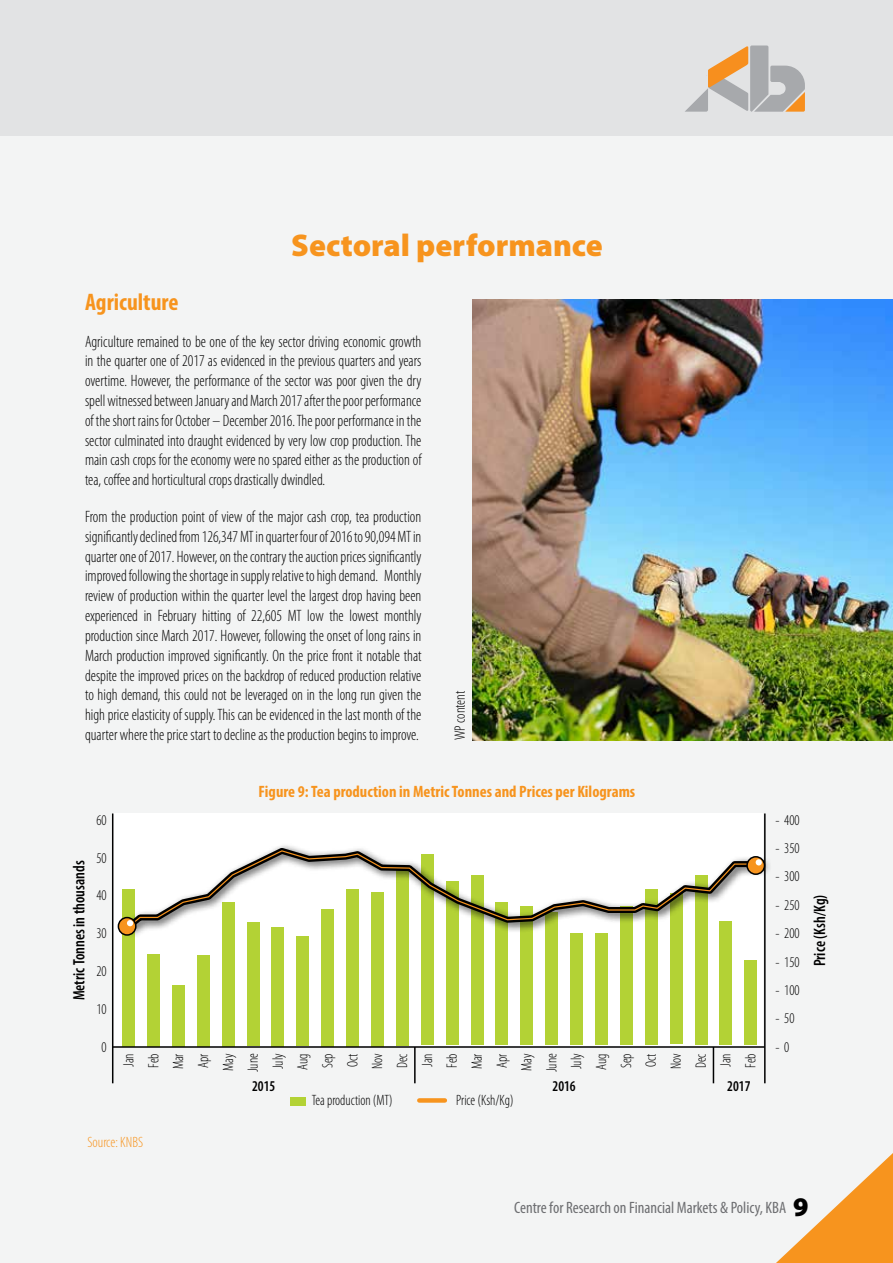
<style>
.page{position:relative;width:893px;height:1263px;background:#f3f4f4}
.page>*{position:absolute;margin:0;border:0;box-sizing:border-box;transform-origin:0 0}
.t1{font:900 31.5px "Myriad Pro";color:#f7941e}
.t2{font:700 condensed 24px "Myriad Pro";color:#f7941e}
.t3{font:300 condensed 16.5px/19.8px "Myriad Pro";color:#000;text-align:justify;scale:.95 1}
.t4{font:700 condensed 16.5px "Myriad Pro";color:#f7941e}
.t5{font:condensed 16.5px "Myriad Pro";color:#6d6e71}
.t6{font:600 condensed 16.5px "Myriad Pro";color:#000;scale:.95 1}
.t7{font:300 condensed 15px/24.9px "Myriad Pro";color:#000;scale:.95 1}
.t8{font:600 condensed 15px "Myriad Pro";color:#000;scale:.95 1}
.t9{font:300 condensed 15px "Myriad Pro";color:#f7941e}
.t10{font:300 condensed 15px "Myriad Pro";color:#000}
.s1{font-weight:900;font-stretch:normal;font-size:27px;color:#000}
</style>
<div class="page">
<div style="left:0;top:0;width:893px;height:136px;background:#e2e3e4"></div>
<svg style="left:776px;top:1153px;width:117px;height:110px"></svg>
<svg style="left:685px;top:46px;width:120px;height:66px"></svg>
<div style="left:113px;top:813px;width:650px;height:233px;background:#fff"></div>
<img style="left:472px;top:299px;width:421px;height:441px">
<div style="left:122px;top:889px;width:13px;height:157px;background:#b3d235"></div>
<div style="left:147px;top:954px;width:13px;height:92px;background:#b3d235"></div>
<div style="left:172px;top:985px;width:13px;height:61px;background:#b3d235"></div>
<div style="left:197px;top:955px;width:13px;height:91px;background:#b3d235"></div>
<div style="left:222px;top:902px;width:13px;height:144px;background:#b3d235"></div>
<div style="left:247px;top:922px;width:12px;height:124px;background:#b3d235"></div>
<div style="left:272px;top:927px;width:12px;height:119px;background:#b3d235"></div>
<div style="left:296px;top:936px;width:13px;height:110px;background:#b3d235"></div>
<div style="left:321px;top:909px;width:13px;height:137px;background:#b3d235"></div>
<div style="left:346px;top:889px;width:13px;height:157px;background:#b3d235"></div>
<div style="left:371px;top:892px;width:13px;height:154px;background:#b3d235"></div>
<div style="left:446px;top:881px;width:13px;height:164px;background:#b3d235"></div>
<div style="left:396px;top:870px;width:13px;height:176px;background:#b3d235"></div>
<div style="left:471px;top:875px;width:12px;height:170px;background:#b3d235"></div>
<div style="left:421px;top:854px;width:13px;height:191px;background:#b3d235"></div>
<div style="left:520px;top:907px;width:13px;height:138px;background:#b3d235"></div>
<div style="left:496px;top:902px;width:12px;height:143px;background:#b3d235"></div>
<div style="left:545px;top:912px;width:13px;height:133px;background:#b3d235"></div>
<div style="left:570px;top:933px;width:13px;height:112px;background:#b3d235"></div>
<div style="left:620px;top:907px;width:13px;height:138px;background:#b3d235"></div>
<div style="left:670px;top:893px;width:12px;height:151px;background:#b3d235"></div>
<div style="left:595px;top:933px;width:13px;height:112px;background:#b3d235"></div>
<div style="left:645px;top:889px;width:13px;height:156px;background:#b3d235"></div>
<hr style="left:112px;top:813px;width:1px;height:270px;background:#000">
<hr style="left:414px;top:1047px;width:2px;height:36px;background:#000">
<hr style="left:764px;top:813px;width:2px;height:270px;background:#000">
<hr style="left:713px;top:1047px;width:1px;height:36px;background:#000">
<hr style="left:113px;top:1046px;width:652px;height:2px;background:#000">
<div style="left:744px;top:960px;width:13px;height:85px;background:#b3d235"></div>
<div style="left:719px;top:921px;width:13px;height:124px;background:#b3d235"></div>
<div style="left:695px;top:875px;width:12px;height:170px;background:#b3d235"></div>
<div style="left:123px;top:843px;width:649px;height:96px;background:#000;opacity:.75"></div>
<svg style="left:123px;top:844px;width:641px;height:90px"></svg>
<svg style="left:129px;top:850px;width:631px;height:77px"></svg>
<div style="left:747px;top:857px;width:17px;height:17px;background:#f7941e;border-radius:50%"></div>
<div style="left:746px;top:856px;width:19px;height:19px;border:2px solid #000;border-radius:50%"></div>
<svg style="left:756px;top:859px;width:6px;height:6px"></svg>
<div style="left:118px;top:917px;width:18px;height:18px;background:#f7941e;border-radius:50%"></div>
<div style="left:118px;top:917px;width:19px;height:19px;border:2px solid #000;border-radius:50%"></div>
<svg style="left:127px;top:920px;width:6px;height:6px"></svg>
<div style="left:291px;top:1097px;width:15px;height:9px;background:#b3d235"></div>
<div style="left:419px;top:1098px;width:26px;height:5px;background:#f7941e"></div>
<h1 class="t1" style="left:291px;top:227px;width:313px">Sectoral performance</h1>
<h2 class="t2" style="left:85px;top:287px;width:95px">Agriculture</h2>
<p class="t3" style="left:85px;top:332px;width:356px">Agriculture remained to be one of the key sector driving economic growth in the quarter one of 2017 as evidenced in the previous quarters and years overtime. However, the performance of the sector was poor given the dry spell witnessed between January and March 2017 after the poor performance oftheshort rains for October – December2016. Thepoorperformanceinthe sector culminated into draught evidenced by very low crop production. The main cash crops for the economy were no spared either as the production of tea, coffee and horticultural crops drastically dwindled.</p>
<p class="t3" style="left:85px;top:507px;width:356px">From the production point of view of the major cash crop, tea production significantlydeclinedfrom126,347MT inquarter fourof2016to90,094MT in quarter one of 2017. However, on the contrary the auction prices significantly improved following the shortage in supply relative to high demand. Monthly review of production within the quarter level the largest drop having been experienced in February hitting of 22,605 MT low the lowest monthly production since March 2017. However, following the onset of long rains in March production improved significantly. On the price front it notable that despite the improved prices on the backdrop of reduced production relative to high demand, this could not be leveraged on in the long run given the high price elasticity of supply. This can be evidenced in the last month of the quarter where the price start to decline as the production begins to improve.</p>
<p class="t10" style="left:452px;top:740px;width:51px;rotate:-90deg">WP content</p>
<p class="t6" style="left:70px;top:1000px;width:149px;rotate:-90deg">Metric Tonnes in thousands</p>
<p class="t7" style="left:96px;top:808px;width:12px">60</p>
<p class="t7" style="left:96px;top:845px;width:12px">50</p>
<p class="t7" style="left:96px;top:883px;width:12px">40</p>
<p class="t7" style="left:96px;top:921px;width:12px">30</p>
<p class="t7" style="left:96px;top:959px;width:12px">20</p>
<p class="t7" style="left:96px;top:997px;width:12px">10</p>
<p class="t7" style="left:102px;top:1035px;width:7px">0</p>
<p class="t4" style="left:259px;top:781px;width:378px">Figure 9: Tea production in Metric Tonnes and Prices per Kilograms</p>
<p class="t7" style="left:116px;top:1069px;width:18px;text-align:justify;rotate:-90deg">Jan Feb Mar</p>
<p class="t7" style="left:415px;top:1069px;width:18px;text-align:justify;rotate:-90deg">Jan Feb Mar</p>
<p class="t7" style="left:713px;top:1067px;width:16px;rotate:-90deg">Jan<br>Feb</p>
<p class="t8" style="left:252px;top:1077px;width:26px">2015</p>
<p class="t8" style="left:552px;top:1077px;width:26px">2016</p>
<p class="t8" style="left:727px;top:1077px;width:26px">2017</p>
<p class="t7" style="left:312px;top:1088px;width:87px">Tea production (MT)</p>
<p class="t7" style="left:456px;top:1088px;width:62px">Price (Ksh/Kg)</p>
<p class="t7" style="left:191px;top:1071px;width:20px;rotate:-90deg">Apr<br>May</p>
<p class="t7" style="left:490px;top:1071px;width:20px;rotate:-90deg">Apr<br>May</p>
<p class="t7" style="left:614px;top:1069px;width:18px;text-align:justify;rotate:-90deg">Sep Oct Nov Dec</p>
<p class="t7" style="left:266px;top:1070px;width:19px;text-align:justify;rotate:-90deg">July Aug Sep Oct Nov Dec</p>
<p class="t7" style="left:564px;top:1070px;width:19px;rotate:-90deg">July<br>Aug</p>
<p class="t7" style="left:241px;top:1072px;width:21px;rotate:-90deg">June</p>
<p class="t7" style="left:539px;top:1072px;width:21px;rotate:-90deg">June</p>
<p class="t9" style="left:87px;top:1134px;width:57px">Source: KNBS</p>
<p class="t7" style="left:776px;top:808px;width:27px">- 400</p>
<p class="t7" style="left:776px;top:836px;width:27px">- 350</p>
<p class="t7" style="left:776px;top:864px;width:27px">- 300</p>
<p class="t7" style="left:776px;top:893px;width:27px">- 250</p>
<p class="t7" style="left:776px;top:921px;width:27px">- 200</p>
<p class="t7" style="left:776px;top:949px;width:27px">- 150</p>
<p class="t7" style="left:776px;top:978px;width:27px">- 100</p>
<p class="t7" style="left:776px;top:1006px;width:21px">- 50</p>
<p class="t7" style="left:776px;top:1035px;width:16px">- 0</p>
<p class="t6" style="left:811px;top:966px;width:77px;rotate:-90deg">Price (Ksh/Kg)</p>
<p class="t5" style="left:514px;top:1198px;width:296px">Centre for Research on Financial Markets &amp; Policy, KBA <span class="s1">9</span></p>
</div>
